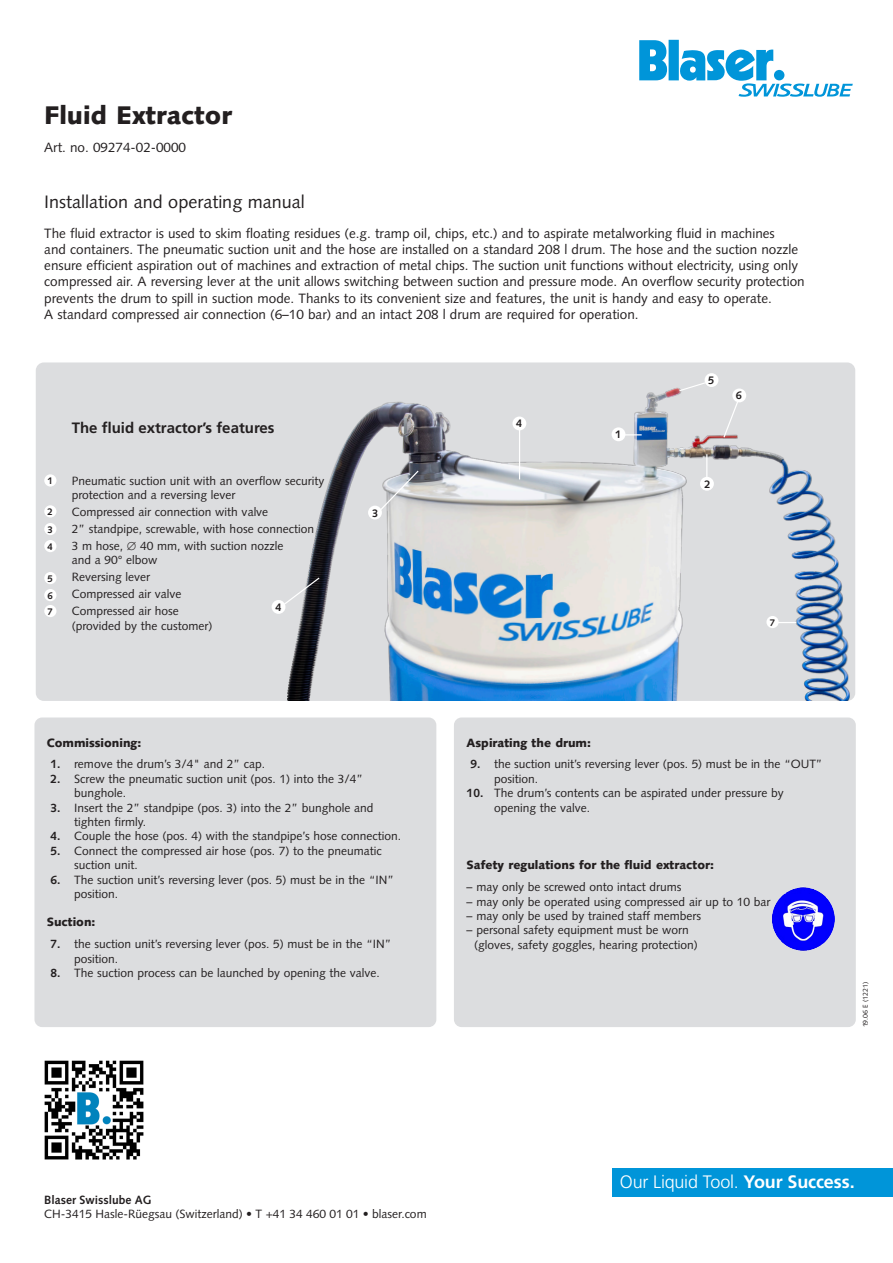
<style>
.page{position:relative;width:893px;height:1263px;background:#fff}
.page>*{position:absolute;margin:0;border:0;box-sizing:border-box;transform-origin:0 0}
.t1{font:900 25.5px "Syntax";color:#231f20}
.t2{font:18px "Syntax";color:#231f20}
.t3{font:300 18px "Frutiger LT Std";letter-spacing:-.015em;color:#fff}
.t4{font:700 15px "Frutiger LT Std";color:#231f20}
.t5{font:13.5px/16.2px "Syntax";color:#231f20}
.t6{font:12px/14.4px "Syntax";color:#231f20}
.t7{font:900 12px "Syntax";color:#231f20}
.t8{font:700 12px "Syntax";color:#231f20}
.t9{font:700 10.95px "Syntax";color:#231f20}
.t10{font:700 9.75px/17.4px "Syntax";color:#231f20;text-align:justify}
.t11{font:7.05px "Syntax";color:#231f20}
.s1{font-family:"Arial Unicode MS"}
.s2{font-weight:700}
</style>
<div class="page">
<div style="left:36px;top:362px;width:819px;height:339px;background:#dcdddf;border-radius:8px"></div>
<div style="left:44px;top:474px;width:12px;height:12px;background:#fff;border-radius:50%"></div>
<div style="left:44px;top:505px;width:12px;height:12px;background:#fff;border-radius:50%"></div>
<div style="left:44px;top:523px;width:12px;height:12px;background:#fff;border-radius:50%"></div>
<div style="left:44px;top:540px;width:12px;height:12px;background:#fff;border-radius:50%"></div>
<div style="left:44px;top:572px;width:12px;height:12px;background:#fff;border-radius:50%"></div>
<div style="left:44px;top:589px;width:12px;height:12px;background:#fff;border-radius:50%"></div>
<div style="left:34px;top:717px;width:402px;height:310px;background:#dcdddf;border-radius:8px"></div>
<div style="left:454px;top:717px;width:402px;height:310px;background:#dcdddf;border-radius:8px"></div>
<img style="left:773px;top:887px;width:62px;height:64px">
<div style="left:44px;top:605px;width:12px;height:12px;background:#fff;border-radius:50%"></div>
<img style="left:44px;top:1060px;width:100px;height:100px">
<div style="left:669px;top:40px;width:10px;height:40px;background:#0095d9"></div>
<svg style="left:639px;top:40px;width:28px;height:40px"></svg>
<svg style="left:680px;top:49px;width:173px;height:48px"></svg>
<div style="left:612px;top:1168px;width:281px;height:28px;background:#0095d9"></div>
<img style="left:288px;top:375px;width:562px;height:326px">
<div style="left:368px;top:506px;width:14px;height:13px;background:#fff;border-radius:50%"></div>
<div style="left:512px;top:416px;width:14px;height:14px;background:#fff;border-radius:50%"></div>
<div style="left:612px;top:427px;width:13px;height:14px;background:#fff;border-radius:50%"></div>
<svg style="left:625px;top:434px;width:17px;height:1px"></svg>
<div style="left:700px;top:477px;width:14px;height:14px;background:#fff;border-radius:50%"></div>
<svg style="left:706px;top:454px;width:1px;height:23px"></svg>
<svg style="left:376px;top:469px;width:44px;height:46px"></svg>
<hr style="left:519px;top:430px;width:1px;height:49px;background:#fff">
<div style="left:732px;top:388px;width:14px;height:14px;background:#fff;border-radius:50%"></div>
<svg style="left:722px;top:399px;width:18px;height:40px"></svg>
<svg style="left:678px;top:381px;width:29px;height:11px"></svg>
<div style="left:705px;top:373px;width:13px;height:14px;background:#fff;border-radius:50%"></div>
<div style="left:766px;top:616px;width:13px;height:12px;background:#fff;border-radius:50%"></div>
<svg style="left:779px;top:622px;width:17px;height:1px"></svg>
<svg style="left:283px;top:576px;width:38px;height:34px"></svg>
<div style="left:272px;top:600px;width:13px;height:14px;background:#fff;border-radius:50%"></div>
<h1 class="t1" style="left:44px;top:100px;width:189px">Fluid Extractor</h1>
<p class="t5" style="left:44px;top:139px;width:143px">Art. no. 09274-02-0000</p>
<h2 class="t2" style="left:44px;top:191px;width:262px">Installation and operating manual</h2>
<p class="t5" style="left:44px;top:225px;width:762px">The fluid extractor is used to skim floating residues (e.g. tramp oil, chips, etc.) and to aspirate metalworking fluid in machines<br>and containers. The pneumatic suction unit and the hose are installed on a standard 208 l drum. The hose and the suction nozzle ensure efficient aspiration out of machines and extraction of metal chips. The suction unit functions without electricity, using only compressed air. A reversing lever at the unit allows switching between suction and pressure mode. An overflow security protection prevents the drum to spill in suction mode. Thanks to its convenient size and features, the unit is handy and easy to operate.<br>A standard compressed air connection (6–10 bar) and an intact 208 l drum are required for operation.</p>
<p class="t10" style="left:48px;top:472px;width:7px">1</p>
<p class="t10" style="left:48px;top:503px;width:7px">2<br>3<br>4</p>
<p class="t10" style="left:48px;top:570px;width:7px;line-height:17px">5<br>6</p>
<p class="t10" style="left:48px;top:603px;width:7px">7</p>
<p class="t4" style="left:72px;top:419px;width:204px">The fluid extractor’s features</p>
<p class="t6" style="left:72px;top:473px;width:254px">Pneumatic suction unit with an overflow security protection and a reversing lever</p>
<p class="t6" style="left:72px;top:503px;width:244px;line-height:17px">Compressed air connection with valve<br>2” standpipe, screwable, with hose connection<br>3 m hose, <span class="s1">∅</span> 40 mm, with suction nozzle</p>
<p class="t6" style="left:72px;top:552px;width:111px;line-height:17px">and a 90° elbow<br>Reversing lever<br>Compressed air valve<br>Compressed air hose</p>
<p class="t6" style="left:72px;top:618px;width:142px">(provided by the customer)</p>
<p class="t9" style="left:276px;top:601px;width:8px">4</p>
<p class="t9" style="left:372px;top:506px;width:8px">3</p>
<p class="t9" style="left:516px;top:417px;width:8px">4</p>
<p class="t9" style="left:615px;top:428px;width:8px">1</p>
<p class="t9" style="left:708px;top:374px;width:8px">5</p>
<p class="t9" style="left:736px;top:389px;width:8px">6</p>
<p class="t9" style="left:704px;top:478px;width:8px">2</p>
<p class="t10" style="left:770px;top:614px;width:7px">7</p>
<p class="t7" style="left:47px;top:735px;width:96px">Commissioning:</p>
<p class="t6" style="left:50px;top:757px;width:216px"><span class="s2">1.</span> remove the drum’s 3/4" and 2” cap.</p>
<p class="t6" style="left:74px;top:771px;width:290px;text-indent:-24px"><span class="s2">2.</span> Screw the pneumatic suction unit (pos. 1) into the 3/4” bunghole.</p>
<p class="t6" style="left:74px;top:800px;width:301px;text-indent:-24px"><span class="s2">3.</span> Insert the 2” standpipe (pos. 3) into the 2” bunghole and tighten firmly.</p>
<p class="t6" style="left:50px;top:829px;width:352px"><span class="s2">4.</span> Couple the hose (pos. 4) with the standpipe’s hose connection.</p>
<p class="t6" style="left:74px;top:843px;width:309px;text-indent:-24px"><span class="s2">5.</span> Connect the compressed air hose (pos. 7) to the pneumatic suction unit.</p>
<p class="t6" style="left:74px;top:872px;width:322px;text-indent:-24px"><span class="s2">6.</span> The suction unit’s reversing lever (pos. 5) must be in the “IN” position.</p>
<p class="t7" style="left:47px;top:915px;width:50px">Suction:</p>
<p class="t6" style="left:74px;top:937px;width:319px;text-indent:-24px"><span class="s2">7.</span> the suction unit’s reversing lever (pos. 5) must be in the “IN” position.</p>
<p class="t6" style="left:50px;top:966px;width:331px"><span class="s2">8.</span> The suction process can be launched by opening the valve.</p>
<p class="t7" style="left:467px;top:735px;width:126px">Aspirating the drum:</p>
<p class="t6" style="left:494px;top:757px;width:330px;text-indent:-24px"><span class="s2">9.</span> the suction unit’s reversing lever (pos. 5) must be in the “OUT” position.</p>
<p class="t6" style="left:494px;top:786px;width:291px;text-indent:-27px"><span class="s2">10.</span> The drum’s contents can be aspirated under pressure by opening the valve.</p>
<p class="t7" style="left:467px;top:858px;width:249px">Safety regulations for the fluid extractor:</p>
<p class="t6" style="left:467px;top:880px;width:216px">– may only be screwed onto intact drums</p>
<p class="t6" style="left:467px;top:894px;width:305px">– may only be operated using compressed air up to 10 bar</p>
<p class="t6" style="left:467px;top:909px;width:236px">– may only be used by trained staff members</p>
<p class="t6" style="left:474px;top:923px;width:225px;text-indent:-7px">– personal safety equipment must be worn (gloves, safety goggles, hearing protection)</p>
<p class="t11" style="left:861px;top:1027px;width:47px;rotate:-90deg">19.06 E (1221)</p>
<p class="t8" style="left:44px;top:1192px;width:109px">Blaser Swisslube AG</p>
<p class="t6" style="left:44px;top:1207px;width:384px">CH-3415 Hasle-Rüegsau (Switzerland) • T +41 34 460 01 01 • blaser.com</p>
<h2 class="t3" style="left:620px;top:1172px;width:236px">Our Liquid Tool. <span class="s2">Your Success.</span></h2>
</div>
